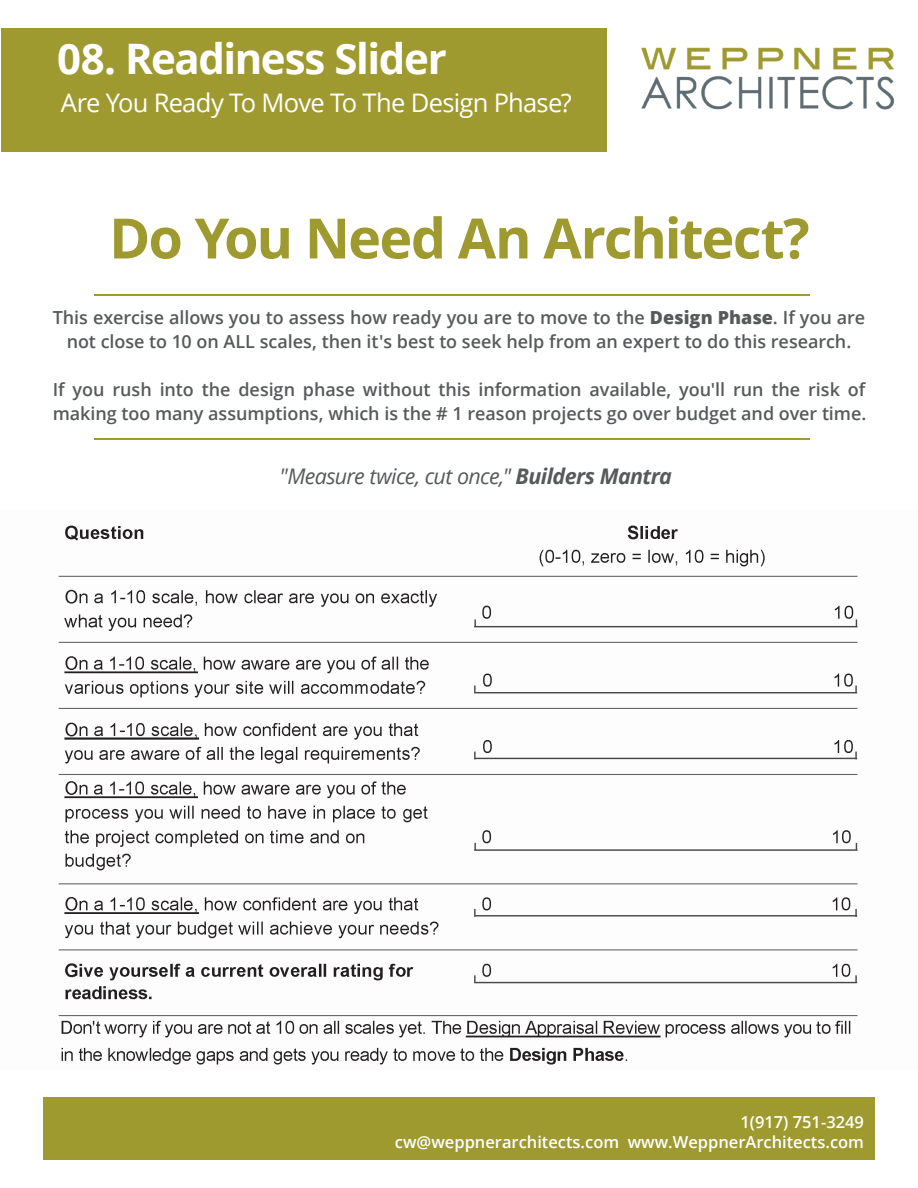
<style>
.page{position:relative;width:918px;height:1188px;background:#fff}
.page>*{position:absolute;margin:0;border:0;box-sizing:border-box;transform-origin:0 0}
.t1{font:700 55.65px "Open Sans";letter-spacing:-.035em;color:#9f9a30}
.t2{font:700 42px "Open Sans";letter-spacing:-.03em;color:#fff}
.t3{font:25.5px "Open Sans";letter-spacing:-.03em;color:#fff}
.t4{font:italic 21.6px "Open Sans";letter-spacing:-.03em;color:#575a5b}
.t5{font:600 18px/24px "Open Sans";letter-spacing:-.005em;color:#575a5b;text-align:center}
.t6{font:600 16.5px/19.8px "Open Sans";color:#fff;text-align:right}
.s1{font-weight:800}
.s2{font-weight:700}
</style>
<div class="page">
<img style="left:58px;top:525px;width:800px;height:540px">
<div style="left:43px;top:1097px;width:832px;height:63px;background:#9f9a30"></div>
<div style="left:1px;top:28px;width:606px;height:124px;background:#9f9a30"></div>
<img style="left:641px;top:47px;width:253px;height:63px">
<hr style="left:94px;top:439px;width:716px;height:1px;background:#9f9a30">
<hr style="left:94px;top:294px;width:716px;height:2px;background:#9f9a30">
<h2 class="t2" style="left:57px;top:29px;width:391px">08. Readiness Slider</h2>
<h3 class="t3" style="left:61px;top:86px;width:512px">Are You Ready To Move To The Design Phase?</h3>
<h1 class="t1" style="left:109px;top:199px;width:702px">Do You Need An Architect?</h1>
<p class="t5" style="left:53px;top:305px;width:814px">This exercise allows you to assess how ready you are to move to the <span class="s1">Design Phase</span>. If you are not close to 10 on ALL scales, then it's best to seek help from an expert to do this research.</p>
<p class="t5" style="left:53px;top:377px;width:815px;text-align:left">If you rush into the design phase without this information available, you'll run the risk of making too many assumptions, which is the # 1 reason projects go over budget and over time.</p>
<p class="t4" style="left:280px;top:461px;width:394px">"Measure twice, cut once," <span class="s2">Builders Mantra</span></p>
<p class="t6" style="left:395px;top:1112px;width:471px">1(917) 751-3249<br>cw@weppnerarchitects.com www.WeppnerArchitects.com</p>
</div>
